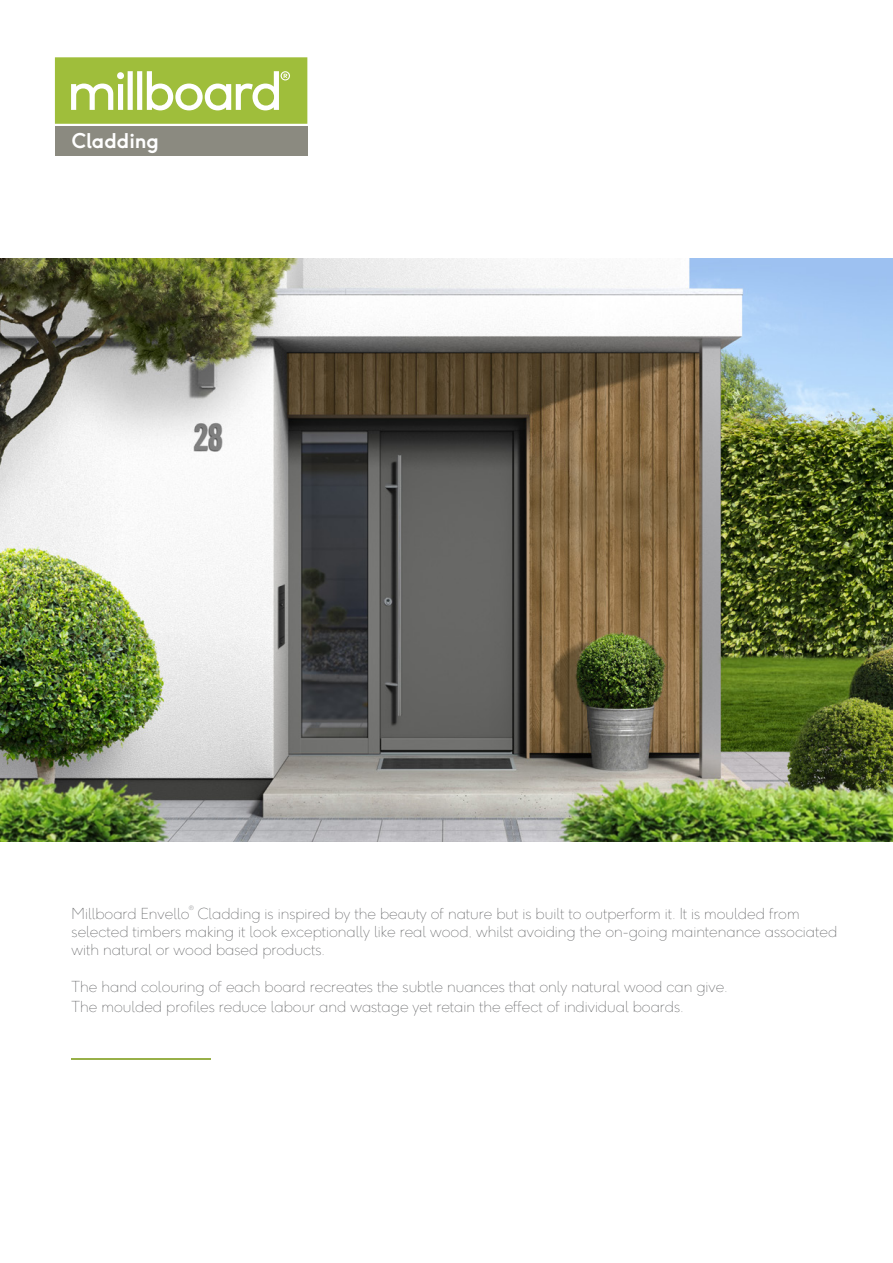
<style>
.page{position:relative;width:893px;height:1263px;background:#fff}
.page>*{position:absolute;margin:0;border:0;box-sizing:border-box;transform-origin:0 0}
.t1{font:700 20.25px "F37 Ginger";color:#fff}
.t2{font:100 15px/18px "F37 Ginger";color:#58595b}
.t3{font:100 6px "F37 Ginger";color:#58595b}
</style>
<div class="page">
<img style="left:0;top:259px;width:893px;height:582px">
<hr style="left:72px;top:1058px;width:139px;height:1px;background:#98b048">
<div style="left:55px;top:127px;width:252px;height:29px;background:#8b8a80"></div>
<svg style="left:55px;top:57px;width:252px;height:67px"></svg>
<h1 class="t1" style="left:72px;top:132px;width:89px">Cladding</h1>
<p class="t3" style="left:189px;top:905px;width:7px">®</p>
<p class="t2" style="left:72px;top:906px;width:767px">Millboard Envello Cladding is inspired by the beauty of nature but is built to outperform it. It is moulded from selected timbers making it look exceptionally like real wood, whilst avoiding the on-going maintenance associated with natural or wood based products.</p>
<p class="t2" style="left:72px;top:979px;width:658px;line-height:19.5px">The hand colouring of each board recreates the subtle nuances that only natural wood can give.<br>The moulded profiles reduce labour and wastage yet retain the effect of individual boards.</p>
</div>
